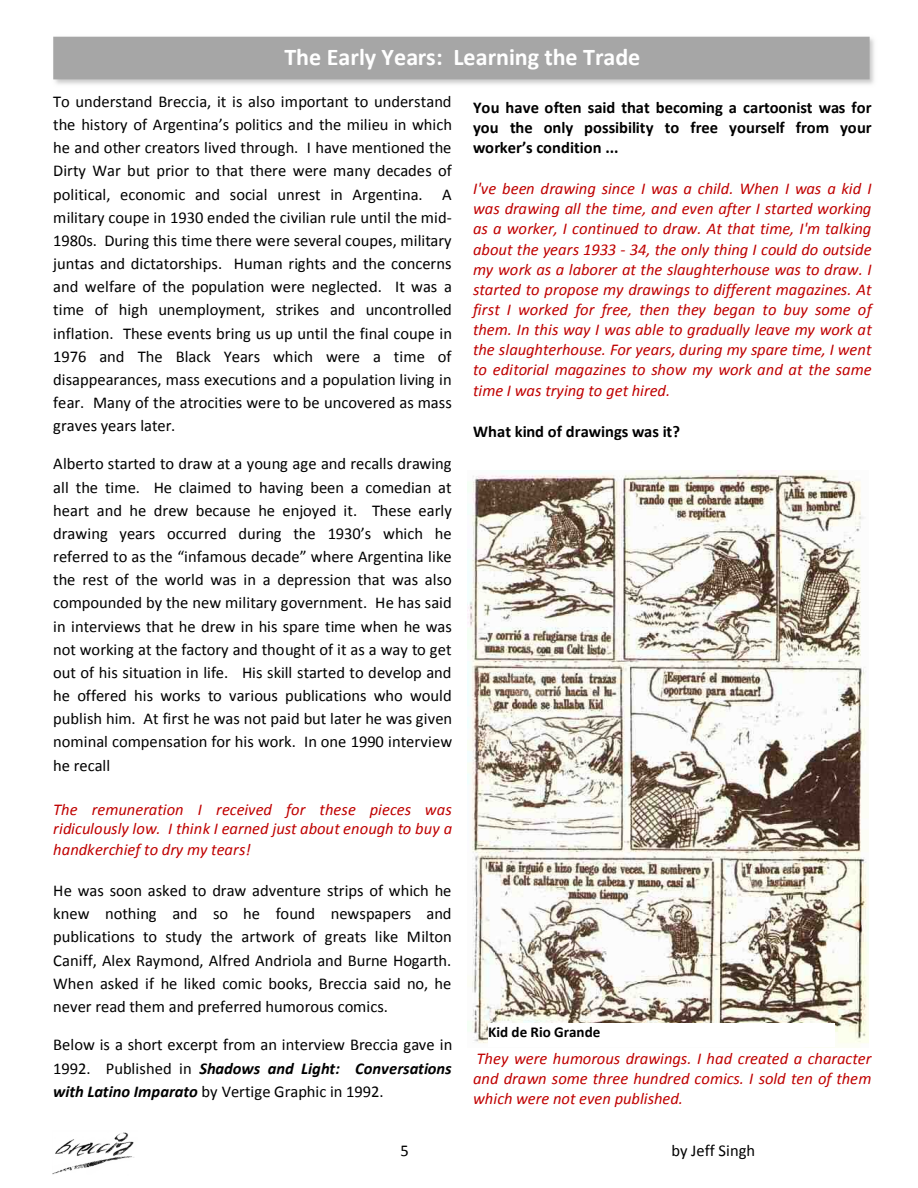
<style>
.page{position:relative;width:918px;height:1188px;background:#fff}
.page>*{position:absolute;margin:0;border:0;box-sizing:border-box;transform-origin:0 0}
.t1{font:700 24px "Calibri";color:#fff}
.t2{font:16.5px/23.2px "Calibri";color:#000;text-align:justify}
.t3{font:italic 16.5px/20.2px "Calibri";color:#c00000;text-align:justify}
.t4{font:700 16.5px/20.4px "Calibri";color:#000;text-align:justify}
.t5{font:700 15.15px "Calibri";color:#000}
.s1{font-weight:700;font-style:italic}
</style>
<div class="page">
<img style="left:53px;top:1132px;width:81px;height:43px">
<img style="left:53px;top:36px;width:821px;height:49px">
<img style="left:468px;top:470px;width:401px;height:574px">
<div style="left:488px;top:1023px;width:347px;height:24px;background:#fff"></div>
<h1 class="t1" style="left:284px;top:47px;width:357px">The Early Years: Learning the Trade</h1>
<p class="t2" style="left:53px;top:91px;width:400px">To understand Breccia, it is also important to understand the history of Argentina’s politics and the milieu in which he and other creators lived through. I have mentioned the Dirty War but prior to that there were many decades of political, economic and social unrest in Argentina. A military coupe in 1930 ended the civilian rule until the mid-1980s. During this time there were several coupes, military juntas and dictatorships. Human rights and the concerns and welfare of the population were neglected. It was a time of high unemployment, strikes and uncontrolled inflation. These events bring us up until the final coupe in 1976 and The Black Years which were a time of disappearances, mass executions and a population living in fear. Many of the atrocities were to be uncovered as mass graves years later.</p>
<p class="t2" style="left:53px;top:454px;width:401px">Alberto started to draw at a young age and recalls drawing all the time. He claimed to having been a comedian at heart and he drew because he enjoyed it. These early drawing years occurred during the 1930’s which he referred to as the “infamous decade” where Argentina like the rest of the world was in a depression that was also compounded by the new military government. He has said in interviews that he drew in his spare time when he was not working at the factory and thought of it as a way to get out of his situation in life. His skill started to develop and he offered his works to various publications who would publish him. At first he was not paid but later he was given nominal compensation for his work. In one 1990 interview he recall</p>
<p class="t3" style="left:53px;top:801px;width:400px">The remuneration I received for these pieces was ridiculously low. I think I earned just about enough to buy a handkerchief to dry my tears!</p>
<p class="t2" style="left:53px;top:880px;width:400px">He was soon asked to draw adventure strips of which he knew nothing and so he found newspapers and publications to study the artwork of greats like Milton Caniff, Alex Raymond, Alfred Andriola and Burne Hogarth.<br>When asked if he liked comic books, Breccia said no, he never read them and preferred humorous comics.</p>
<p class="t2" style="left:53px;top:1034px;width:401px">Below is a short excerpt from an interview Breccia gave in 1992. Published in <span class="s1">Shadows and Light: Conversations with Latino Imparato</span> by Vertige Graphic in 1992.</p>
<p class="t4" style="left:473px;top:98px;width:400px">You have often said that becoming a cartoonist was for you the only possibility to free yourself from your worker’s condition ...</p>
<p class="t3" style="left:473px;top:180px;width:400px">I've been drawing since I was a child. When I was a kid I was drawing all the time, and even after I started working as a worker, I continued to draw. At that time, I'm talking about the years 1933 - 34, the only thing I could do outside my work as a laborer at the slaughterhouse was to draw. I started to propose my drawings to different magazines. At first I worked for free, then they began to buy some of them. In this way I was able to gradually leave my work at the slaughterhouse. For years, during my spare time, I went to editorial magazines to show my work and at the same time I was trying to get hired.</p>
<p class="t4" style="left:473px;top:423px;width:208px">What kind of drawings was it?</p>
<p class="t5" style="left:488px;top:1025px;width:114px">Kid de Rio Grande</p>
<p class="t3" style="left:473px;top:1049px;width:400px">They were humorous drawings. I had created a character and drawn some three hundred comics. I sold ten of them which were not even published.</p>
<p class="t2" style="left:400px;top:1140px;width:10px">5</p>
<p class="t2" style="left:671px;top:1140px;width:85px">by Jeff Singh</p>
</div>
